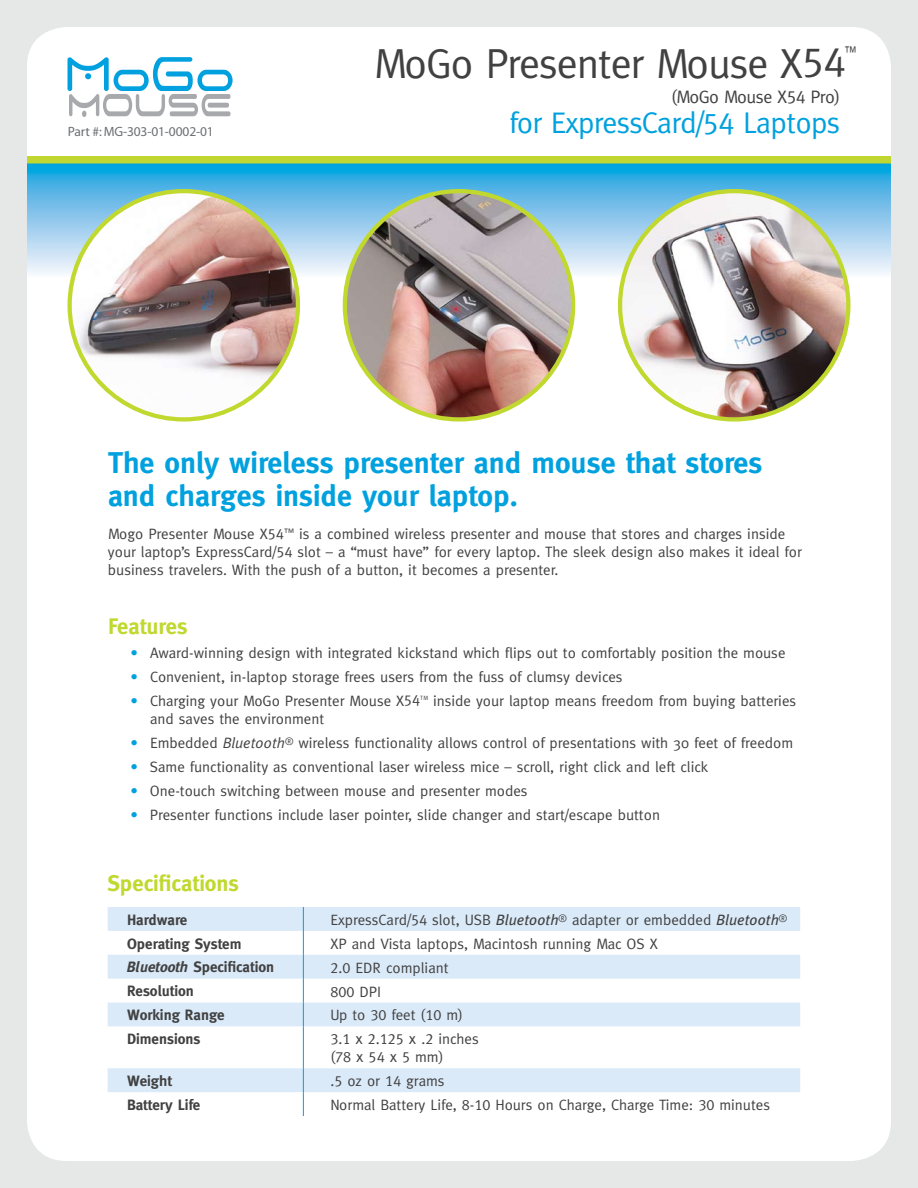
<style>
.page{position:relative;width:918px;height:1188px;background:#e6e7e7}
.page>*{position:absolute;margin:0;border:0;box-sizing:border-box;transform-origin:0 0}
.t1{font:42px "Meta";letter-spacing:-.025em;color:#414142}
.t2{font:700 30px/32.4px "Meta";color:#00a1de}
.t3{font:30px "Meta";letter-spacing:-.025em;color:#00a1de}
.t4{font:700 22.5px "Meta";color:#c1d82f}
.t5{font:18px "Meta";letter-spacing:-.03em;color:#414142}
.t6{font:15px/18px "Meta";color:#414142}
.t7{font:700 15px "Meta";color:#414142}
.t8{font:15px/18px "Meta Caps";color:#414142}
.t9{font:15px "Meta";color:#414142;scale:.8 1}
.t10{font:13.5px "Myriad";letter-spacing:-.01em;color:#6d6f71}
.t11{font:6.15px "Meta";color:#414142}
.s1{font-family:"Meta Caps"}
.s2{color:#00a1de}
.s3{font-family:"Meta Plus Normal";font-style:italic}
.s4{font-family:"Meta Plus";font-style:italic}
.s5{font-style:italic}
.s6{font-family:"Meta"}
</style>
<div class="page">
<div style="left:27px;top:27px;width:864px;height:1134px;background:#fff;border-radius:40px"></div>
<svg style="left:27px;top:164px;width:864px;height:115px;background:#63bde5"></svg>
<svg style="left:67px;top:57px;width:166px;height:60px"></svg>
<div style="left:27px;top:156px;width:864px;height:8px;background:#c1d630"></div>
<svg style="left:108px;top:907px;width:692px;height:185px;fill:#deecf8"></svg>
<svg style="left:303px;top:907px;width:1px;height:119px"></svg>
<hr style="left:303px;top:1026px;width:1px;height:42px;background:#00a1de">
<svg style="left:303px;top:1068px;width:1px;height:48px"></svg>
<img style="left:70px;top:191px;width:228px;height:226px">
<img style="left:621px;top:191px;width:227px;height:228px">
<img style="left:345px;top:191px;width:228px;height:228px;border-radius:114px">
<p class="t10" style="left:68px;top:125px;width:147px">Part #: MG-303-01-0002-01</p>
<h1 class="t1" style="left:374px;top:39px;width:473px">MoGo Presenter Mouse <span class="s1">X54</span></h1>
<p class="t9" style="left:845px;top:43px;width:16px">™</p>
<p class="t5" style="left:671px;top:87px;width:171px">(MoGo Mouse <span class="s1">X54</span> Pro)</p>
<h2 class="t3" style="left:509px;top:106px;width:333px">for ExpressCard/54 Laptops</h2>
<h2 class="t2" style="left:108px;top:447px;width:656px">The only wireless presenter and mouse that stores and charges inside your laptop.</h2>
<p class="t6" style="left:108px;top:524px;width:695px">Mogo Presenter Mouse X<span class="s1">54</span><sup>™</sup> is a combined wireless presenter and mouse that stores and charges inside your laptop’s ExpressCard/<span class="s1">54</span> slot – a “must have” for every laptop. The sleek design also makes it ideal for business travelers. With the push of a button, it becomes a presenter.</p>
<h3 class="t4" style="left:108px;top:613px;width:81px">Features</h3>
<p class="t6" style="left:130px;top:644px;width:657px"><span class="s2">•</span> Award-winning design with integrated kickstand which flips out to comfortably position the mouse</p>
<p class="t6" style="left:130px;top:668px;width:494px"><span class="s2">•</span> Convenient, in-laptop storage frees users from the fuss of clumsy devices</p>
<p class="t6" style="left:130px;top:692px;width:291px"><span class="s2">•</span> Charging your MoGo Presenter Mouse X54</p>
<p class="t11" style="left:420px;top:694px;width:9px">TM</p>
<p class="t6" style="left:433px;top:692px;width:365px">inside your laptop means freedom from buying batteries</p>
<p class="t6" style="left:150px;top:710px;width:176px">and saves the environment</p>
<p class="t6" style="left:131px;top:734px;width:664px"><span class="s2">•</span> Embedded <span class="s3">Bluetooth</span><sup>®</sup> wireless functionality allows control of presentations with 30 feet of freedom</p>
<p class="t6" style="left:130px;top:758px;width:579px"><span class="s2">•</span> Same functionality as conventional laser wireless mice – scroll, right click and left click</p>
<p class="t6" style="left:130px;top:782px;width:399px"><span class="s2">•</span> One-touch switching between mouse and presenter modes</p>
<p class="t6" style="left:130px;top:806px;width:531px"><span class="s2">•</span> Presenter functions include laser pointer, slide changer and start/escape button</p>
<h3 class="t4" style="left:108px;top:870px;width:133px">Specifications</h3>
<p class="t7" style="left:127px;top:911px;width:62px">Hardware</p>
<p class="t6" style="left:330px;top:911px;width:458px">ExpressCard/<span class="s1">54</span> slot, USB <span class="s4">Bluetooth</span><sup>®</sup> adapter or embedded <span class="s4">Bluetooth</span><sup>®</sup></p>
<p class="t7" style="left:127px;top:935px;width:116px">Operating System</p>
<p class="t6" style="left:330px;top:934px;width:329px">XP and Vista laptops, Macintosh running Mac OS X</p>
<p class="t7" style="left:127px;top:959px;width:149px"><span class="s5">Bluetooth</span> Specification</p>
<p class="t6" style="left:330px;top:958px;width:120px"><span class="s1">2.0</span> EDR compliant</p>
<p class="t7" style="left:127px;top:982px;width:68px">Resolution</p>
<p class="t8" style="left:330px;top:982px;width:52px">800 DPI</p>
<p class="t7" style="left:127px;top:1006px;width:99px">Working Range</p>
<p class="t6" style="left:330px;top:1006px;width:134px">Up to <span class="s1">30</span> feet (<span class="s1">10</span> m)</p>
<p class="t7" style="left:127px;top:1030px;width:75px">Dimensions</p>
<p class="t8" style="left:330px;top:1030px;width:150px">3.1 x 2.125 x .2 <span class="s6">inches (</span>78 x 54 x 5 <span class="s6">mm)</span></p>
<p class="t7" style="left:127px;top:1072px;width:46px">Weight</p>
<p class="t6" style="left:330px;top:1072px;width:116px"><span class="s1">.5</span> oz or <span class="s1">14</span> grams</p>
<p class="t7" style="left:127px;top:1096px;width:75px">Battery Life</p>
<p class="t6" style="left:330px;top:1096px;width:441px">Normal Battery Life, <span class="s1">8-10</span> Hours on Charge, Charge Time: <span class="s1">30</span> minutes</p>
</div>
